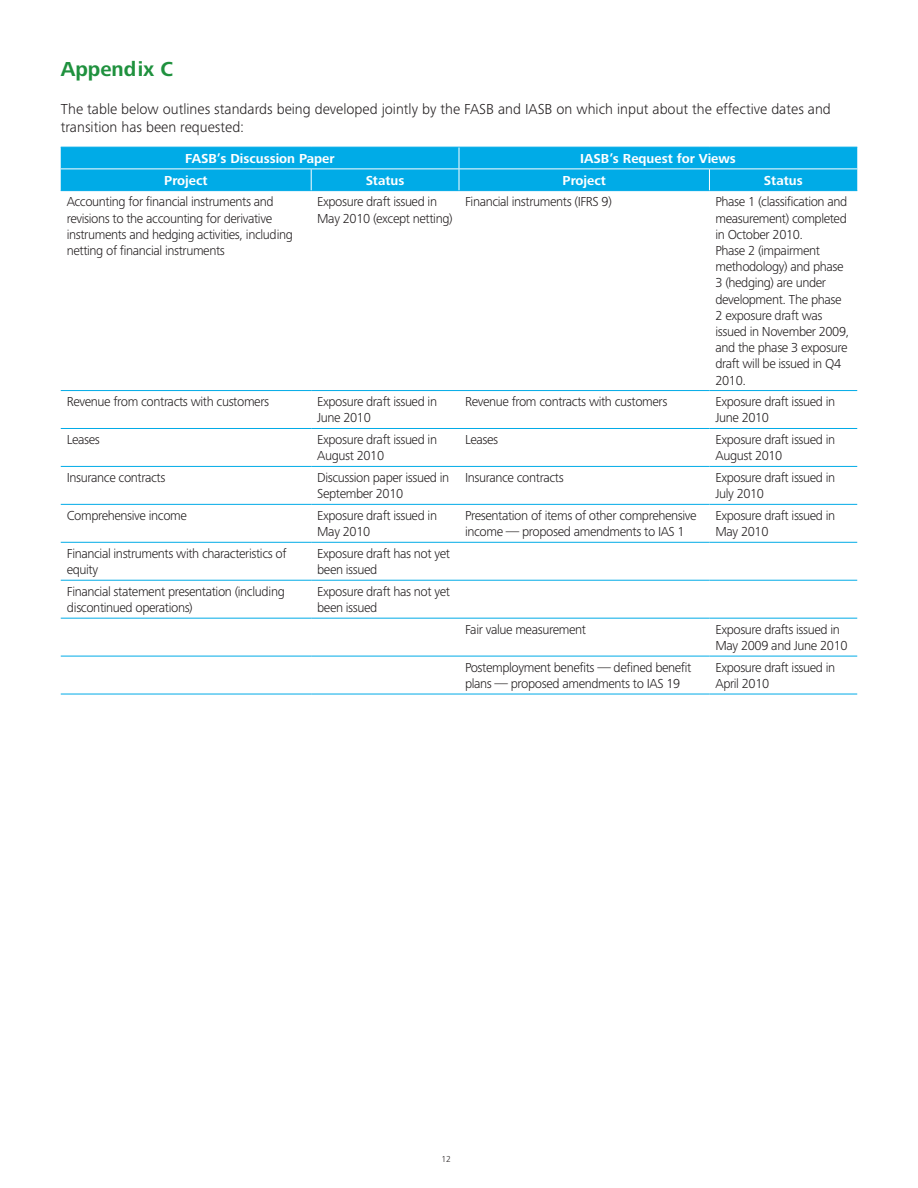
<style>
.page{position:relative;width:918px;height:1188px;background:#fff}
.page>*{position:absolute;margin:0;border:0;box-sizing:border-box;transform-origin:0 0}
.Subhead_B_-_body{font:700 21px "Frutiger Next Pro";color:#1f913e}
.Body_Copy{font:300 15px/18px "Frutiger Next Pro";color:#231f20}
.Chart_Body{font:300 13.5px/16.2px "Frutiger Next Pro";letter-spacing:-.03em;color:#231f20}
.Chart_Head{font:700 13.5px "Frutiger Next Pro";color:#fff}
.t1{font:300 9px "Frutiger Next Pro";color:#231f20}
</style>
<div class="page">
<hr style="left:61px;top:390px;width:250px;height:1px;background:#00abe7">
<hr style="left:311px;top:390px;width:148px;height:1px;background:#00abe7">
<hr style="left:459px;top:390px;width:250px;height:1px;background:#00abe7">
<hr style="left:709px;top:390px;width:148px;height:1px;background:#00abe7">
<hr style="left:61px;top:428px;width:250px;height:1px;background:#00abe7">
<hr style="left:311px;top:428px;width:148px;height:1px;background:#00abe7">
<hr style="left:459px;top:428px;width:250px;height:1px;background:#00abe7">
<hr style="left:709px;top:428px;width:148px;height:1px;background:#00abe7">
<hr style="left:61px;top:466px;width:250px;height:1px;background:#00abe7">
<hr style="left:311px;top:466px;width:148px;height:1px;background:#00abe7">
<hr style="left:459px;top:466px;width:250px;height:1px;background:#00abe7">
<hr style="left:709px;top:466px;width:148px;height:1px;background:#00abe7">
<hr style="left:61px;top:504px;width:250px;height:1px;background:#00abe7">
<hr style="left:311px;top:504px;width:148px;height:1px;background:#00abe7">
<hr style="left:459px;top:504px;width:250px;height:1px;background:#00abe7">
<hr style="left:709px;top:504px;width:148px;height:1px;background:#00abe7">
<hr style="left:61px;top:542px;width:250px;height:1px;background:#00abe7">
<hr style="left:311px;top:542px;width:148px;height:1px;background:#00abe7">
<hr style="left:459px;top:542px;width:250px;height:1px;background:#00abe7">
<hr style="left:709px;top:542px;width:148px;height:1px;background:#00abe7">
<hr style="left:61px;top:580px;width:250px;height:1px;background:#00abe7">
<hr style="left:311px;top:580px;width:148px;height:1px;background:#00abe7">
<hr style="left:459px;top:580px;width:250px;height:1px;background:#00abe7">
<hr style="left:709px;top:580px;width:148px;height:1px;background:#00abe7">
<hr style="left:61px;top:618px;width:250px;height:1px;background:#00abe7">
<hr style="left:311px;top:618px;width:148px;height:1px;background:#00abe7">
<hr style="left:459px;top:618px;width:250px;height:1px;background:#00abe7">
<hr style="left:709px;top:618px;width:148px;height:1px;background:#00abe7">
<hr style="left:61px;top:656px;width:250px;height:1px;background:#00abe7">
<hr style="left:311px;top:656px;width:148px;height:1px;background:#00abe7">
<hr style="left:459px;top:656px;width:250px;height:1px;background:#00abe7">
<hr style="left:709px;top:656px;width:148px;height:1px;background:#00abe7">
<hr style="left:61px;top:694px;width:250px;height:1px;background:#00abe7">
<hr style="left:311px;top:694px;width:148px;height:1px;background:#00abe7">
<hr style="left:459px;top:694px;width:250px;height:1px;background:#00abe7">
<hr style="left:709px;top:694px;width:148px;height:1px;background:#00abe7">
<svg style="left:61px;top:147px;width:796px;height:44px;background:#04ace7"></svg>
<hr style="left:61px;top:169px;width:250px;height:1px;background:#fff">
<hr style="left:311px;top:169px;width:148px;height:1px;background:#fff">
<hr style="left:459px;top:169px;width:250px;height:1px;background:#fff">
<hr style="left:709px;top:169px;width:148px;height:1px;background:#fff">
<p class="Subhead_B_-_body" style="left:61px;top:57px;width:114px">Appendix C</p>
<p class="Body_Copy" style="left:61px;top:100px;width:772px">The table below outlines standards being developed jointly by the FASB and IASB on which input about the effective dates and transition has been requested:</p>
<p class="Chart_Head" style="left:185px;top:151px;width:151px">FASB’s Discussion Paper</p>
<p class="Chart_Head" style="left:580px;top:151px;width:157px">IASB’s Request for Views</p>
<p class="Chart_Head" style="left:164px;top:172px;width:45px">Project</p>
<p class="Chart_Head" style="left:366px;top:172px;width:40px">Status</p>
<p class="Chart_Head" style="left:563px;top:172px;width:45px">Project</p>
<p class="Chart_Head" style="left:764px;top:172px;width:40px">Status</p>
<p class="Chart_Body" style="left:67px;top:194px;width:228px">Accounting for financial instruments and revisions to the accounting for derivative instruments and hedging activities, including netting of financial instruments</p>
<p class="Chart_Body" style="left:317px;top:194px;width:137px">Exposure draft issued in<br>May 2010 (except netting)</p>
<p class="Chart_Body" style="left:465px;top:194px;width:148px">Financial instruments (IFRS 9)</p>
<p class="Chart_Body" style="left:715px;top:194px;width:135px">Phase 1 (classification and measurement) completed in October 2010.<br>Phase 2 (impairment methodology) and phase<br>3 (hedging) are under development. The phase<br>2 exposure draft was issued in November 2009, and the phase 3 exposure draft will be issued in Q4<br>2010.</p>
<p class="Chart_Body" style="left:67px;top:394px;width:204px">Revenue from contracts with customers</p>
<p class="Chart_Body" style="left:317px;top:394px;width:121px">Exposure draft issued in<br>June 2010</p>
<p class="Chart_Body" style="left:465px;top:394px;width:204px">Revenue from contracts with customers</p>
<p class="Chart_Body" style="left:715px;top:394px;width:121px">Exposure draft issued in<br>June 2010</p>
<p class="Chart_Body" style="left:67px;top:432px;width:35px">Leases</p>
<p class="Chart_Body" style="left:317px;top:432px;width:121px">Exposure draft issued in<br>August 2010</p>
<p class="Chart_Body" style="left:465px;top:432px;width:35px">Leases</p>
<p class="Chart_Body" style="left:715px;top:432px;width:121px">Exposure draft issued in<br>August 2010</p>
<p class="Chart_Body" style="left:67px;top:470px;width:100px">Insurance contracts</p>
<p class="Chart_Body" style="left:317px;top:470px;width:133px">Discussion paper issued in<br>September 2010</p>
<p class="Chart_Body" style="left:465px;top:470px;width:100px">Insurance contracts</p>
<p class="Chart_Body" style="left:715px;top:470px;width:121px">Exposure draft issued in<br>July 2010</p>
<p class="Chart_Body" style="left:67px;top:507px;width:122px">Comprehensive income</p>
<p class="Chart_Body" style="left:317px;top:507px;width:121px">Exposure draft issued in<br>May 2010</p>
<p class="Chart_Body" style="left:465px;top:507px;width:233px">Presentation of items of other comprehensive income — proposed amendments to IAS 1</p>
<p class="Chart_Body" style="left:715px;top:507px;width:121px">Exposure draft issued in<br>May 2010</p>
<p class="Chart_Body" style="left:67px;top:545px;width:221px">Financial instruments with characteristics of equity</p>
<p class="Chart_Body" style="left:317px;top:545px;width:134px">Exposure draft has not yet been issued</p>
<p class="Chart_Body" style="left:67px;top:583px;width:220px">Financial statement presentation (including discontinued operations)</p>
<p class="Chart_Body" style="left:317px;top:583px;width:134px">Exposure draft has not yet been issued</p>
<p class="Chart_Body" style="left:465px;top:621px;width:123px">Fair value measurement</p>
<p class="Chart_Body" style="left:715px;top:621px;width:134px">Exposure drafts issued in<br>May 2009 and June 2010</p>
<p class="Chart_Body" style="left:465px;top:659px;width:228px">Postemployment benefits — defined benefit plans — proposed amendments to IAS 19</p>
<p class="Chart_Body" style="left:715px;top:659px;width:121px">Exposure draft issued in<br>April 2010</p>
<p class="t1" style="left:442px;top:1154px;width:11px">12</p>
</div>
